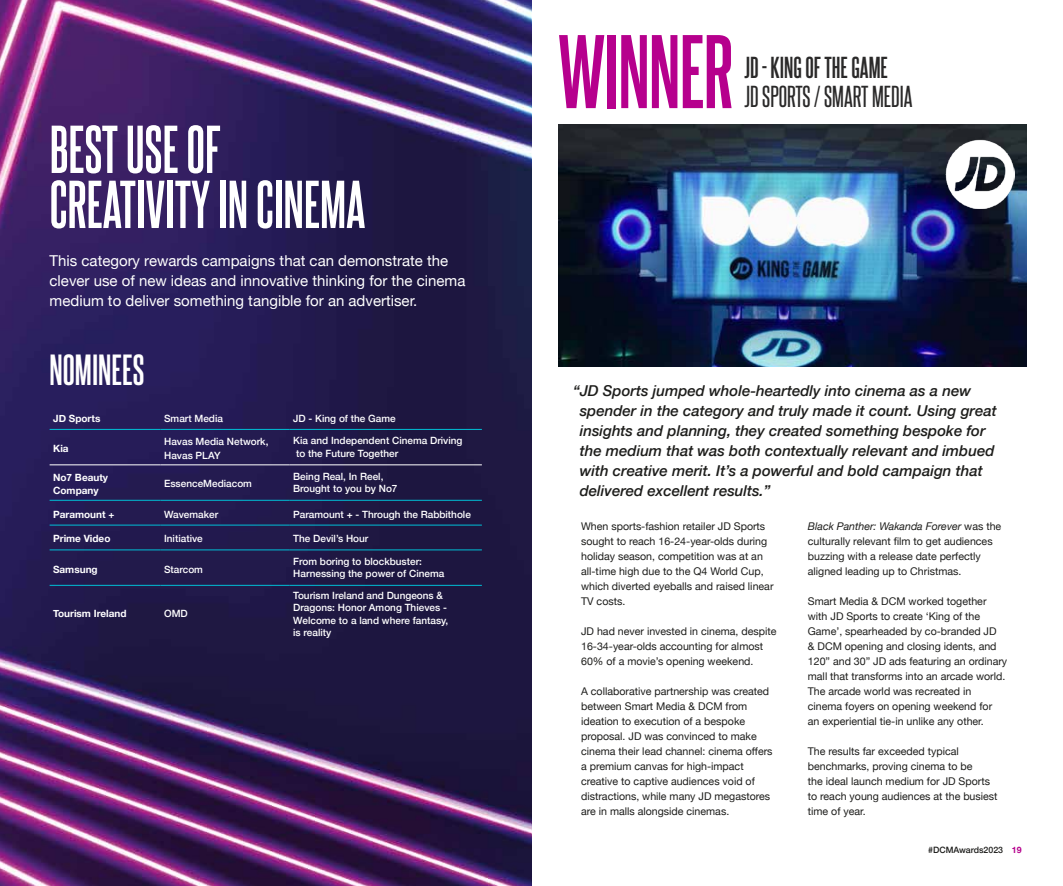
<style>
.page{position:relative;width:1063px;height:886px;background:#fff}
.page>*{position:absolute;margin:0;border:0;box-sizing:border-box;transform-origin:0 0}
.t1{font:700 88.75px "Steelfish Rg";letter-spacing:-.01em;color:#b6008d}
.t2{font:700 57.5px/55px "Steelfish Rg";color:#fff}
.t3{font:700 37.5px "Steelfish Rg";color:#fff}
.t4{font:26.12px "Steelfish Rg";color:#2a2929}
.t5{font:700 26.12px "Steelfish Rg";color:#2a2929}
.t6{font:italic 500 15px/20px "Helvetica Neue";color:#1d1d1b}
.t7{font:15px/20px "Helvetica Neue";color:#fff}
.t8{font:10.62px/15px "Helvetica Neue";color:#1d1d1b}
.t9{font:500 10px/12.5px "Helvetica Neue";color:#fff}
.t10{font:700 10px/13.8px "Helvetica Neue";color:#fff}
.t11{font:500 8.75px "Helvetica Neue";color:#1d1d1b}
.s1{font-style:italic}
.s2{font-weight:700;color:#b6008d}
</style>
<div class="page">
<img style="left:0;top:0;width:531px;height:886px">
<img style="left:558px;top:125px;width:468px;height:242px">
<img style="left:945px;top:140px;width:69px;height:68px">
<hr style="left:50px;top:429px;width:111px;height:1px;background:#00bfd6">
<hr style="left:161px;top:429px;width:129px;height:1px;background:#00bfd6">
<hr style="left:290px;top:429px;width:192px;height:1px;background:#00bfd6">
<hr style="left:50px;top:500px;width:111px;height:1px;background:#00bfd6">
<hr style="left:161px;top:500px;width:129px;height:1px;background:#00bfd6">
<hr style="left:290px;top:500px;width:192px;height:1px;background:#00bfd6">
<hr style="left:50px;top:525px;width:111px;height:1px;background:#00bfd6">
<hr style="left:161px;top:525px;width:129px;height:1px;background:#00bfd6">
<hr style="left:290px;top:525px;width:192px;height:1px;background:#00bfd6">
<hr style="left:50px;top:549px;width:111px;height:1px;background:#00bfd6">
<hr style="left:161px;top:549px;width:129px;height:1px;background:#00bfd6">
<hr style="left:290px;top:549px;width:192px;height:1px;background:#00bfd6">
<hr style="left:50px;top:585px;width:111px;height:1px;background:#00bfd6">
<hr style="left:161px;top:585px;width:129px;height:1px;background:#00bfd6">
<hr style="left:290px;top:585px;width:192px;height:1px;background:#00bfd6">
<hr style="left:50px;top:464px;width:111px;height:1px;background:#fff">
<hr style="left:161px;top:464px;width:129px;height:1px;background:#fff">
<hr style="left:290px;top:464px;width:192px;height:1px;background:#fff">
<h2 class="t2" style="left:50px;top:117px;width:317px">BEST USE OF<br>CREATIVITY IN CINEMA</h2>
<h3 class="t7" style="left:50px;top:251px;width:417px">This category rewards campaigns that can demonstrate the clever use of new ideas and innovative thinking for the cinema medium to deliver something tangible for an advertiser.</h3>
<h3 class="t3" style="left:50px;top:343px;width:96px">NOMINEES</h3>
<p class="t10" style="left:53px;top:411px;width:49px">JD Sports</p>
<p class="t9" style="left:164px;top:411px;width:60px">Smart Media</p>
<p class="t9" style="left:293px;top:411px;width:104px">JD - King of the Game</p>
<p class="t10" style="left:53px;top:442px;width:17px">Kia</p>
<p class="t9" style="left:164px;top:434px;width:106px;line-height:13.8px">Havas Media Network,<br>Havas PLAY</p>
<p class="t9" style="left:293px;top:433px;width:171px">Kia and Independent Cinema Driving to the Future Together</p>
<p class="t10" style="left:53px;top:470px;width:57px">No7 Beauty<br>Company</p>
<p class="t9" style="left:164px;top:477px;width:89px">EssenceMediacom</p>
<p class="t9" style="left:293px;top:469px;width:106px">Being Real, In Reel,<br>Brought to you by No7</p>
<p class="t10" style="left:53px;top:507px;width:63px">Paramount +</p>
<p class="t9" style="left:164px;top:507px;width:56px">Wavemaker</p>
<p class="t9" style="left:293px;top:507px;width:179px">Paramount + - Through the Rabbithole</p>
<p class="t10" style="left:53px;top:532px;width:59px">Prime Video</p>
<p class="t9" style="left:164px;top:532px;width:40px">Initiative</p>
<p class="t9" style="left:293px;top:532px;width:77px">The Devil’s Hour</p>
<p class="t10" style="left:53px;top:562px;width:46px">Samsung</p>
<p class="t9" style="left:164px;top:562px;width:40px">Starcom</p>
<p class="t9" style="left:293px;top:554px;width:153px">From boring to blockbuster:<br>Harnessing the power of Cinema</p>
<p class="t10" style="left:53px;top:607px;width:75px">Tourism Ireland</p>
<p class="t9" style="left:164px;top:607px;width:25px">OMD</p>
<p class="t9" style="left:293px;top:588px;width:157px">Tourism Ireland and Dungeons &amp;<br>Dragons: Honor Among Thieves -<br>Welcome to a land where fantasy, is reality</p>
<h1 class="t1" style="left:558px;top:8px;width:177px">WINNER</h1>
<h3 class="t5" style="left:745px;top:49px;width:145px">JD - KING OF THE GAME</h3>
<h3 class="t4" style="left:745px;top:78px;width:169px">JD SPORTS / SMART MEDIA</h3>
<p class="t6" style="left:580px;top:379px;width:419px;text-indent:-7px">“JD Sports jumped whole-heartedly into cinema as a new spender in the category and truly made it count. Using great insights and planning, they created something bespoke for the medium that was both contextually relevant and imbued with creative merit. It’s a powerful and bold campaign that delivered excellent results.”</p>
<p class="t8" style="left:581px;top:519px;width:194px">When sports-fashion retailer JD Sports sought to reach 16-24-year-olds during holiday season, competition was at an all-time high due to the Q4 World Cup, which diverted eyeballs and raised linear TV costs.</p>
<p class="t8" style="left:581px;top:624px;width:197px">JD had never invested in cinema, despite<br>16-34-year-olds accounting for almost<br>60% of a movie’s opening weekend.</p>
<p class="t8" style="left:581px;top:684px;width:193px">A collaborative partnership was created between Smart Media &amp; DCM from ideation to execution of a bespoke proposal. JD was convinced to make cinema their lead channel: cinema offers a premium canvas for high-impact creative to captive audiences void of distractions, while many JD megastores are in malls alongside cinemas.</p>
<p class="t8" style="left:808px;top:519px;width:195px"><span class="s1">Black Panther: Wakanda Forever</span> was the culturally relevant film to get audiences buzzing with a release date perfectly aligned leading up to Christmas.</p>
<p class="t8" style="left:808px;top:594px;width:201px">Smart Media &amp; DCM worked together with JD Sports to create ‘King of the Game’, spearheaded by co-branded JD<br>&amp; DCM opening and closing idents, and 120” and 30” JD ads featuring an ordinary mall that transforms into an arcade world.<br>The arcade world was recreated in cinema foyers on opening weekend for<br>an experiential tie-in unlike any other.</p>
<p class="t8" style="left:808px;top:744px;width:191px">The results far exceeded typical benchmarks, proving cinema to be<br>the ideal launch medium for JD Sports to reach young audiences at the busiest time of year.</p>
<p class="t11" style="left:928px;top:843px;width:95px">#DCMAwards2023 <span class="s2">19</span></p>
</div>
